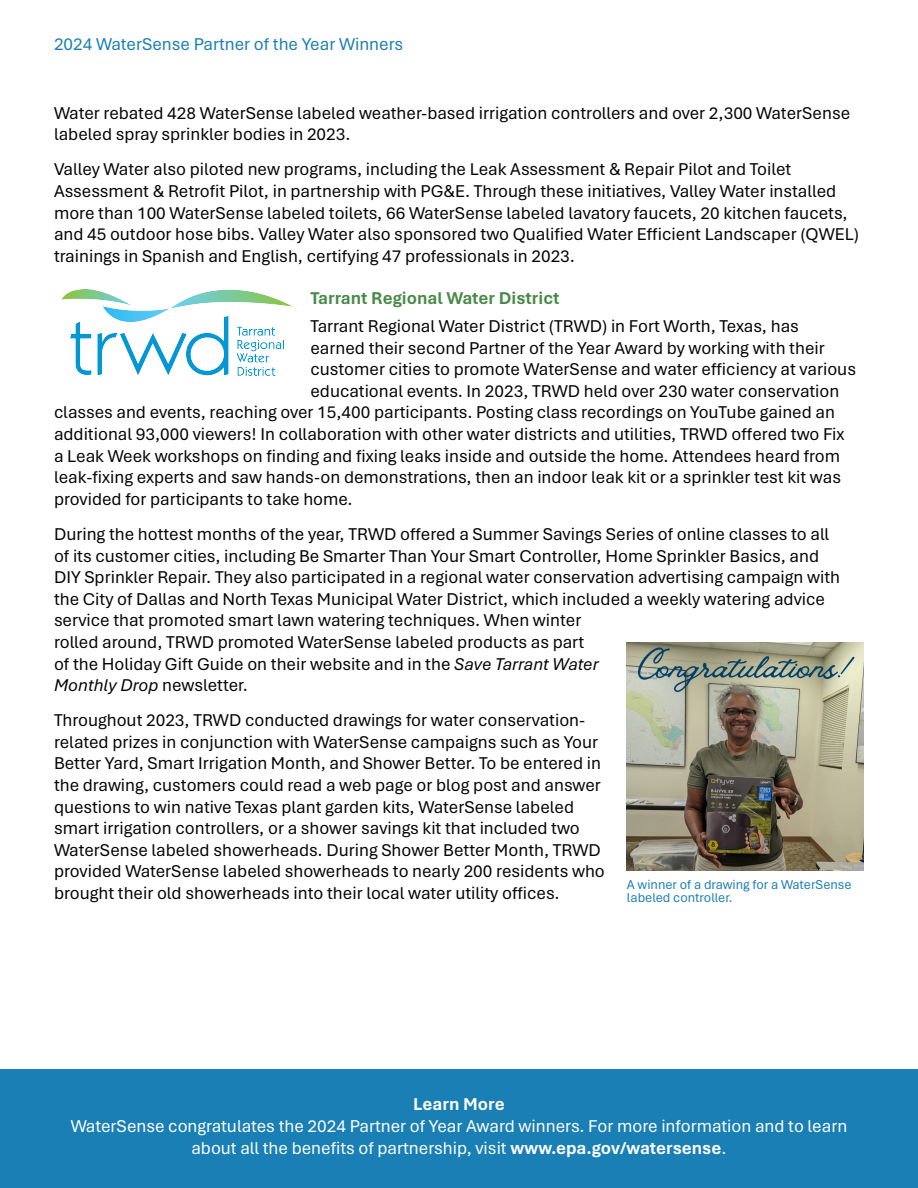
<style>
.page{position:relative;width:918px;height:1188px;background:#fff}
.page>*{position:absolute;margin:0;border:0;box-sizing:border-box;transform-origin:0 0}
.t1{font:18px/21.6px "Aptos";color:#040503}
.t2{font:18px/21.6px "Aptos";color:#fff;text-align:center}
.t3{font:18px "Aptos";color:#1a7fb5}
.t4{font:700 18px "Aptos";color:#488a48}
.t5{font:700 18px "Aptos";color:#fff}
.t6{font:13.5px/13.5px "Aptos";color:#1a7fb5}
.s1{font-style:italic}
.s2{font-weight:700}
</style>
<div class="page">
<div style="left:0;top:1069px;width:918px;height:119px;background:#1a7fb5"></div>
<img style="left:61px;top:290px;width:231px;height:86px">
<img style="left:627px;top:643px;width:236px;height:227px">
<p class="t3" style="left:54px;top:32px;width:351px">2024 WaterSense Partner of the Year Winners</p>
<p class="t1" style="left:54px;top:101px;width:798px">Water rebated 428 WaterSense labeled weather-based irrigation controllers and over 2,300 WaterSense labeled spray sprinkler bodies in 2023.</p>
<p class="t1" style="left:54px;top:158px;width:807px">Valley Water also piloted new programs, including the Leak Assessment &amp; Repair Pilot and Toilet Assessment &amp; Retrofit Pilot, in partnership with PG&amp;E. Through these initiatives, Valley Water installed more than 100 WaterSense labeled toilets, 66 WaterSense labeled lavatory faucets, 20 kitchen faucets, and 45 outdoor hose bibs. Valley Water also sponsored two Qualified Water Efficient Landscaper (QWEL) trainings in Spanish and English, certifying 47 professionals in 2023.</p>
<p class="t4" style="left:311px;top:286px;width:251px">Tarrant Regional Water District</p>
<p class="t1" style="left:311px;top:315px;width:490px">Tarrant Regional Water District (TRWD) in Fort Worth, Texas, has</p>
<p class="t1" style="left:311px;top:336px;width:516px">earned their second Partner of the Year Award by working with their</p>
<p class="t1" style="left:311px;top:358px;width:547px">customer cities to promote WaterSense and water efficiency at various</p>
<p class="t1" style="left:311px;top:379px;width:530px">educational events. In 2023, TRWD held over 230 water conservation</p>
<p class="t1" style="left:54px;top:401px;width:782px">classes and events, reaching over 15,400 participants. Posting class recordings on YouTube gained an</p>
<p class="t1" style="left:54px;top:423px;width:792px">additional 93,000 viewers! In collaboration with other water districts and utilities, TRWD offered two Fix</p>
<p class="t1" style="left:54px;top:444px;width:788px">a Leak Week workshops on finding and fixing leaks inside and outside the home. Attendees heard from</p>
<p class="t1" style="left:54px;top:466px;width:789px">leak-fixing experts and saw hands-on demonstrations, then an indoor leak kit or a sprinkler test kit was</p>
<p class="t1" style="left:54px;top:487px;width:300px">provided for participants to take home.</p>
<p class="t1" style="left:54px;top:523px;width:788px">During the hottest months of the year, TRWD offered a Summer Savings Series of online classes to all of its customer cities, including Be Smarter Than Your Smart Controller, Home Sprinkler Basics, and DIY Sprinkler Repair. They also participated in a regional water conservation advertising campaign with the City of Dallas and North Texas Municipal Water District, which included a weekly watering advice service that promoted smart lawn watering techniques. When winter<br>rolled around, TRWD promoted WaterSense labeled products as part<br>of the Holiday Gift Guide on their website and in the <span class="s1">Save Tarrant Water<br>Monthly Drop</span> newsletter.</p>
<p class="t1" style="left:54px;top:709px;width:552px">Throughout 2023, TRWD conducted drawings for water conservation&shy;related prizes in conjunction with WaterSense campaigns such as Your Better Yard, Smart Irrigation Month, and Shower Better. To be entered in the drawing, customers could read a web page or blog post and answer questions to win native Texas plant garden kits, WaterSense labeled smart irrigation controllers, or a shower savings kit that included two WaterSense labeled showerheads. During Shower Better Month, TRWD provided WaterSense labeled showerheads to nearly 200 residents who brought their old showerheads into their local water utility offices.</p>
<p class="t6" style="left:627px;top:877px;width:226px">A winner of a drawing for a WaterSense labeled controller.</p>
<p class="t5" style="left:413px;top:1092px;width:93px">Learn More</p>
<p class="t2" style="left:71px;top:1115px;width:778px">WaterSense congratulates the 2024 Partner of Year Award winners. For more information and to learn about all the benefits of partnership, visit <span class="s2">www.epa.gov/watersense</span>.</p>
</div>
